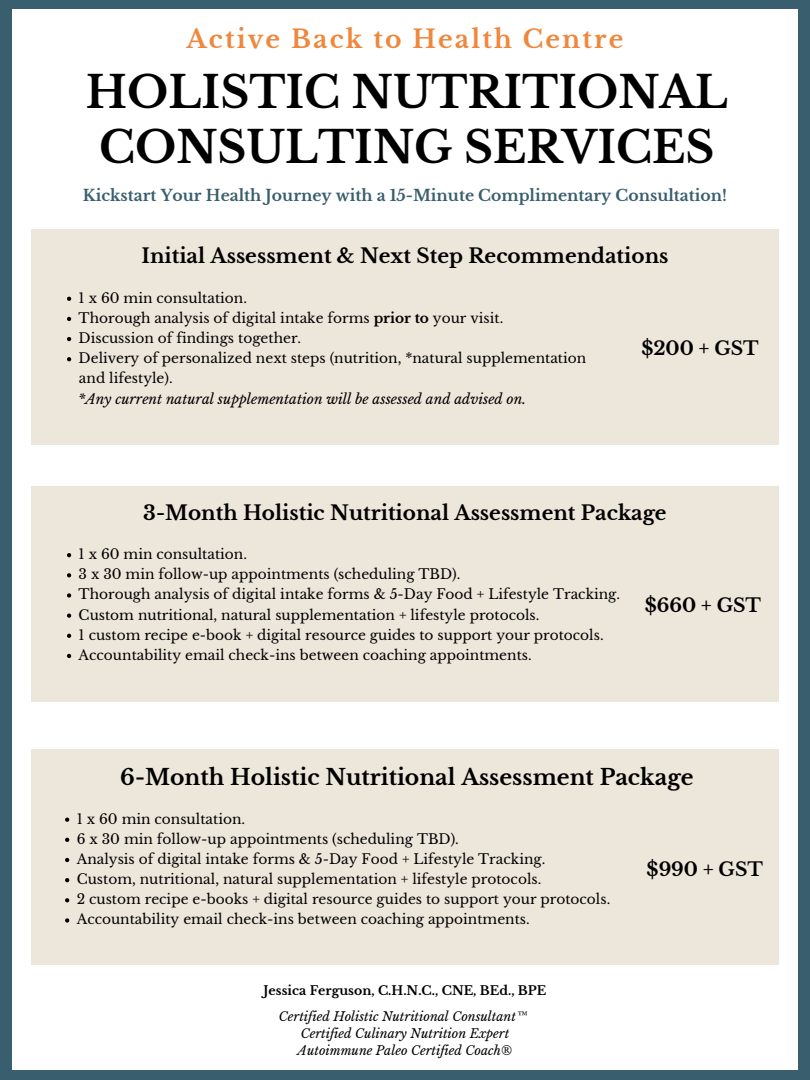
<style>
.page{position:relative;width:810px;height:1080px;background:#fff}
.page>*{position:absolute;margin:0;border:0;box-sizing:border-box;transform-origin:0 0}
.t1{font:700 43.75px/54.4px "Libre Baskerville";color:#000;text-align:center}
.t2{font:700 25px "Libre Baskerville";letter-spacing:.085em;color:#ef873d}
.t3{font:700 21.88px "Libre Baskerville";color:#000}
.t4{font:700 20px "Libre Baskerville";color:#000}
.t5{font:700 18.75px "Libre Baskerville";color:#000}
.t6{font:700 15.62px "Libre Baskerville";color:#395e6e}
.t7{font:13.75px "Libre Baskerville";color:#000}
.t8{font:italic 13.75px "Libre Baskerville";color:#000}
.t9{font:italic 12.5px "Libre Baskerville";color:#000}
.t10{font:700 12.5px "Libre Baskerville";color:#000}
.s1{font-weight:700}
</style>
<div class="page">
<div style="left:31px;top:749px;width:748px;height:216px;background:#ece6db"></div>
<div style="left:31px;top:486px;width:748px;height:216px;background:#ece6db"></div>
<div style="left:31px;top:230px;width:748px;height:215px;background:#ece6db"></div>
<div style="left:0;top:0;width:810px;height:9px;background:#395e6e"></div>
<svg style="left:67px;top:297px;width:4px;height:4px"></svg>
<svg style="left:67px;top:317px;width:4px;height:4px"></svg>
<svg style="left:67px;top:337px;width:4px;height:4px"></svg>
<svg style="left:67px;top:357px;width:4px;height:4px"></svg>
<svg style="left:65px;top:818px;width:4px;height:4px"></svg>
<svg style="left:65px;top:838px;width:4px;height:4px"></svg>
<svg style="left:65px;top:858px;width:4px;height:4px"></svg>
<svg style="left:65px;top:878px;width:4px;height:4px"></svg>
<svg style="left:65px;top:898px;width:4px;height:4px"></svg>
<svg style="left:65px;top:918px;width:4px;height:5px"></svg>
<svg style="left:67px;top:553px;width:4px;height:4px"></svg>
<svg style="left:67px;top:573px;width:4px;height:4px"></svg>
<svg style="left:67px;top:593px;width:4px;height:5px"></svg>
<svg style="left:67px;top:614px;width:4px;height:4px"></svg>
<svg style="left:67px;top:634px;width:4px;height:4px"></svg>
<svg style="left:67px;top:654px;width:4px;height:4px"></svg>
<div style="left:0;top:1070px;width:810px;height:10px;background:#395e6e"></div>
<div style="left:0;top:0;width:11px;height:1080px;background:#395e6e"></div>
<div style="left:798px;top:0;width:12px;height:1080px;background:#395e6e"></div>
<p class="t2" style="left:187px;top:24px;width:438px">Active Back to Health Centre</p>
<p class="t1" style="left:86px;top:66px;width:643px">HOLISTIC NUTRITIONAL<br>CONSULTING SERVICES</p>
<h6 class="t6" style="left:83px;top:186px;width:646px">Kickstart Your Health Journey with a 15-Minute Complimentary Consultation!</h6>
<h5 class="t4" style="left:141px;top:243px;width:529px">Initial Assessment &amp; Next Step Recommendations</h5>
<h3 class="t7" style="left:79px;top:289px;width:170px">1 x 60 min consultation.</h3>
<p class="t7" style="left:79px;top:310px;width:426px">Thorough analysis of digital intake forms <span class="s1">prior to</span> your visit.</p>
<p class="t7" style="left:79px;top:330px;width:224px">Discussion of findings together.</p>
<p class="t7" style="left:79px;top:350px;width:509px">Delivery of personalized next steps (nutrition, *natural supplementation</p>
<p class="t7" style="left:79px;top:370px;width:95px">and lifestyle).</p>
<p class="t8" style="left:78px;top:390px;width:449px">*Any current natural supplementation will be assessed and advised on.</p>
<h1 class="t5" style="left:641px;top:337px;width:119px">$200 + GST</h1>
<p class="t4" style="left:143px;top:501px;width:525px">3-Month Holistic Nutritional Assessment Package</p>
<p class="t7" style="left:79px;top:546px;width:170px">1 x 60 min consultation.</p>
<p class="t7" style="left:79px;top:566px;width:383px">3 x 30 min follow-up appointments (scheduling TBD).</p>
<p class="t7" style="left:79px;top:586px;width:543px">Thorough analysis of digital intake forms &amp; 5-Day Food + Lifestyle Tracking.</p>
<p class="t7" style="left:79px;top:606px;width:462px">Custom nutritional, natural supplementation + lifestyle protocols.</p>
<p class="t7" style="left:79px;top:626px;width:527px">1 custom recipe e-book + digital resource guides to support your protocols.</p>
<h4 class="t7" style="left:79px;top:647px;width:455px">Accountability email check-ins between coaching appointments.</h4>
<p class="t5" style="left:645px;top:593px;width:118px">$660 + GST</p>
<h2 class="t3" style="left:120px;top:764px;width:575px">6-Month Holistic Nutritional Assessment Package</h2>
<h3 class="t7" style="left:77px;top:810px;width:170px">1 x 60 min consultation.</h3>
<p class="t7" style="left:77px;top:830px;width:384px">6 x 30 min follow-up appointments (scheduling TBD).</p>
<p class="t7" style="left:77px;top:851px;width:470px">Analysis of digital intake forms &amp; 5-Day Food + Lifestyle Tracking.</p>
<p class="t7" style="left:77px;top:871px;width:466px">Custom, nutritional, natural supplementation + lifestyle protocols.</p>
<p class="t7" style="left:77px;top:891px;width:535px">2 custom recipe e-books + digital resource guides to support your protocols.</p>
<p class="t7" style="left:77px;top:911px;width:455px">Accountability email check-ins between coaching appointments.</p>
<p class="t10" style="left:264px;top:983px;width:284px">Jessica Ferguson, C.H.N.C., CNE, BEd., BPE</p>
<h4 class="t9" style="left:279px;top:1008px;width:250px">Certified Holistic Nutritional Consultant™</h4>
<h3 class="t9" style="left:301px;top:1026px;width:210px">Certified Culinary Nutrition Expert</h3>
<p class="t9" style="left:298px;top:1043px;width:216px">Autoimmune Paleo Certified Coach®</p>
<h4 class="t5" style="left:647px;top:858px;width:118px">$990 + GST</h4>
</div>
